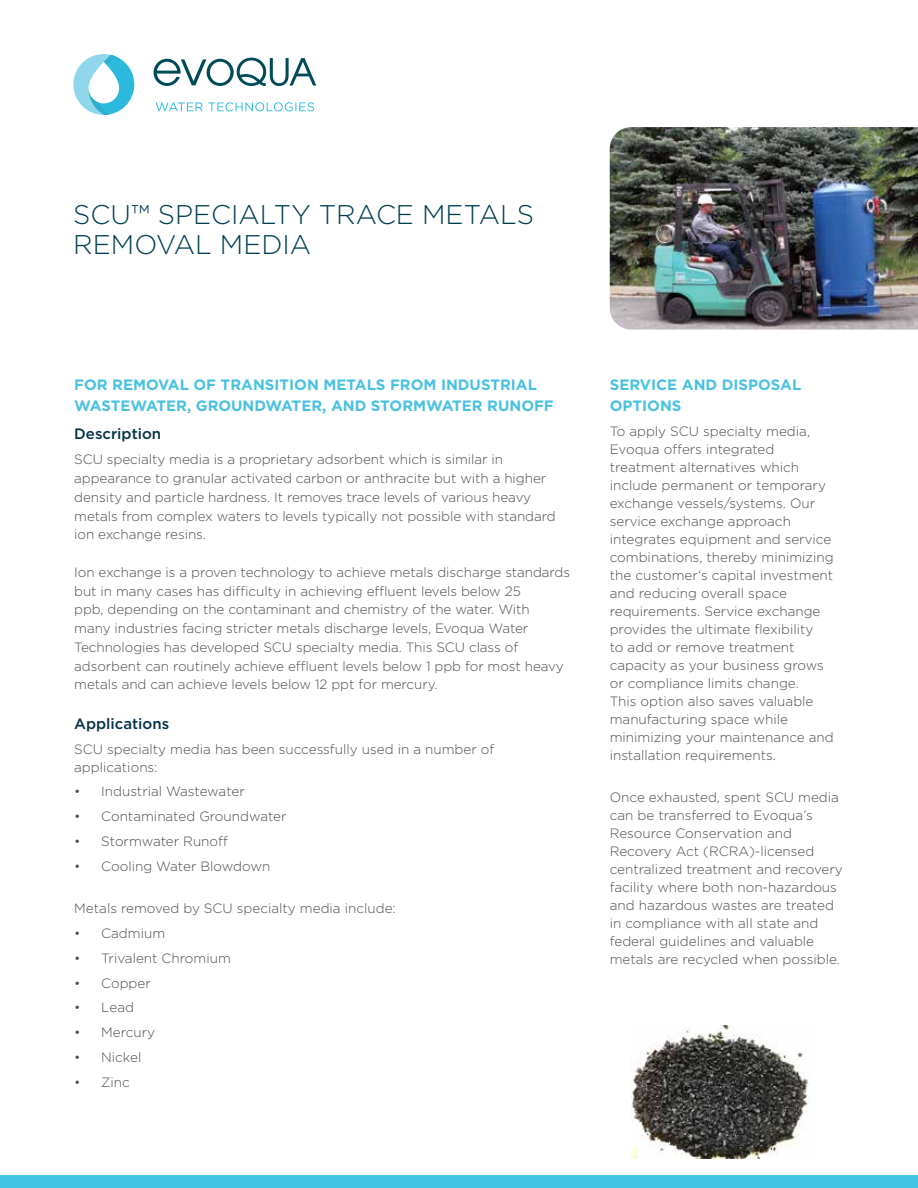
<style>
.page{position:relative;width:918px;height:1188px;background:#fff}
.page>*{position:absolute;margin:0;border:0;box-sizing:border-box;transform-origin:0 0}
.t1{font:300 27px/30px "Gotham";color:#003e52}
.t2{font:700 15px/21px "Gotham";color:#4ac1e0}
.t3{font:500 15px "Gotham";color:#003146}
.t4{font:300 13.5px/18px "Gotham";letter-spacing:-.005em;color:#4d4d4f}
</style>
<div class="page">
<div style="left:0;top:1175px;width:918px;height:13px;background:#43c5e4"></div>
<svg style="left:154px;top:58px;width:162px;height:28px"></svg>
<svg style="left:156px;top:102px;width:46px;height:9px"></svg>
<svg style="left:208px;top:102px;width:106px;height:9px"></svg>
<svg style="left:73px;top:54px;width:61px;height:61px"></svg>
<img style="left:610px;top:127px;width:308px;height:203px">
<img style="left:631px;top:1025px;width:180px;height:133px">
<h1 class="t1" style="left:73px;top:199px;width:462px">SCU™ SPECIALTY TRACE METALS<br>REMOVAL MEDIA</h1>
<p class="t2" style="left:74px;top:374px;width:481px">FOR REMOVAL OF TRANSITION METALS FROM INDUSTRIAL<br>WASTEWATER, GROUNDWATER, AND STORMWATER RUNOFF</p>
<p class="t3" style="left:74px;top:424px;width:89px">Description</p>
<p class="t4" style="left:74px;top:450px;width:483px;line-height:18.8px">SCU specialty media is a proprietary adsorbent which is similar in appearance to granular activated carbon or anthracite but with a higher density and particle hardness. It removes trace levels of various heavy metals from complex waters to levels typically not possible with standard ion exchange resins.</p>
<p class="t4" style="left:74px;top:562px;width:497px;line-height:18.8px">Ion exchange is a proven technology to achieve metals discharge standards but in many cases has difficulty in achieving effluent levels below 25<br>ppb, depending on the contaminant and chemistry of the water. With<br>many industries facing stricter metals discharge levels, Evoqua Water Technologies has developed SCU specialty media. This SCU class of adsorbent can routinely achieve effluent levels below 1 ppb for most heavy metals and can achieve levels below 12 ppt for mercury.</p>
<p class="t3" style="left:74px;top:714px;width:96px">Applications</p>
<p class="t4" style="left:74px;top:740px;width:422px">SCU specialty media has been successfully used in a number of applications:</p>
<p class="t4" style="left:74px;top:782px;width:172px">• Industrial Wastewater</p>
<p class="t4" style="left:74px;top:807px;width:214px">• Contaminated Groundwater</p>
<p class="t4" style="left:74px;top:832px;width:155px">• Stormwater Runoff</p>
<p class="t4" style="left:74px;top:857px;width:198px">• Cooling Water Blowdown</p>
<p class="t4" style="left:74px;top:899px;width:323px">Metals removed by SCU specialty media include:</p>
<p class="t4" style="left:74px;top:924px;width:92px">• Cadmium</p>
<p class="t4" style="left:74px;top:949px;width:158px">• Trivalent Chromium</p>
<p class="t4" style="left:74px;top:974px;width:78px">• Copper</p>
<p class="t4" style="left:74px;top:998px;width:61px">• Lead</p>
<p class="t4" style="left:74px;top:1023px;width:82px">• Mercury</p>
<p class="t4" style="left:74px;top:1048px;width:69px">• Nickel</p>
<p class="t4" style="left:74px;top:1073px;width:57px">• Zinc</p>
<p class="t2" style="left:610px;top:374px;width:193px">SERVICE AND DISPOSAL<br>OPTIONS</p>
<p class="t4" style="left:610px;top:422px;width:225px">To apply SCU specialty media,<br>Evoqua offers integrated treatment alternatives which include permanent or temporary exchange vessels/systems. Our service exchange approach integrates equipment and service combinations, thereby minimizing the customer‘s capital investment and reducing overall space requirements. Service exchange provides the ultimate flexibility<br>to add or remove treatment capacity as your business grows or compliance limits change.<br>This option also saves valuable manufacturing space while minimizing your maintenance and installation requirements.</p>
<p class="t4" style="left:610px;top:788px;width:234px">Once exhausted, spent SCU media can be transferred to Evoqua’s<br>Resource Conservation and<br>Recovery Act (RCRA)-licensed centralized treatment and recovery facility where both non-hazardous and hazardous wastes are treated in compliance with all state and federal guidelines and valuable metals are recycled when possible.</p>
</div>
